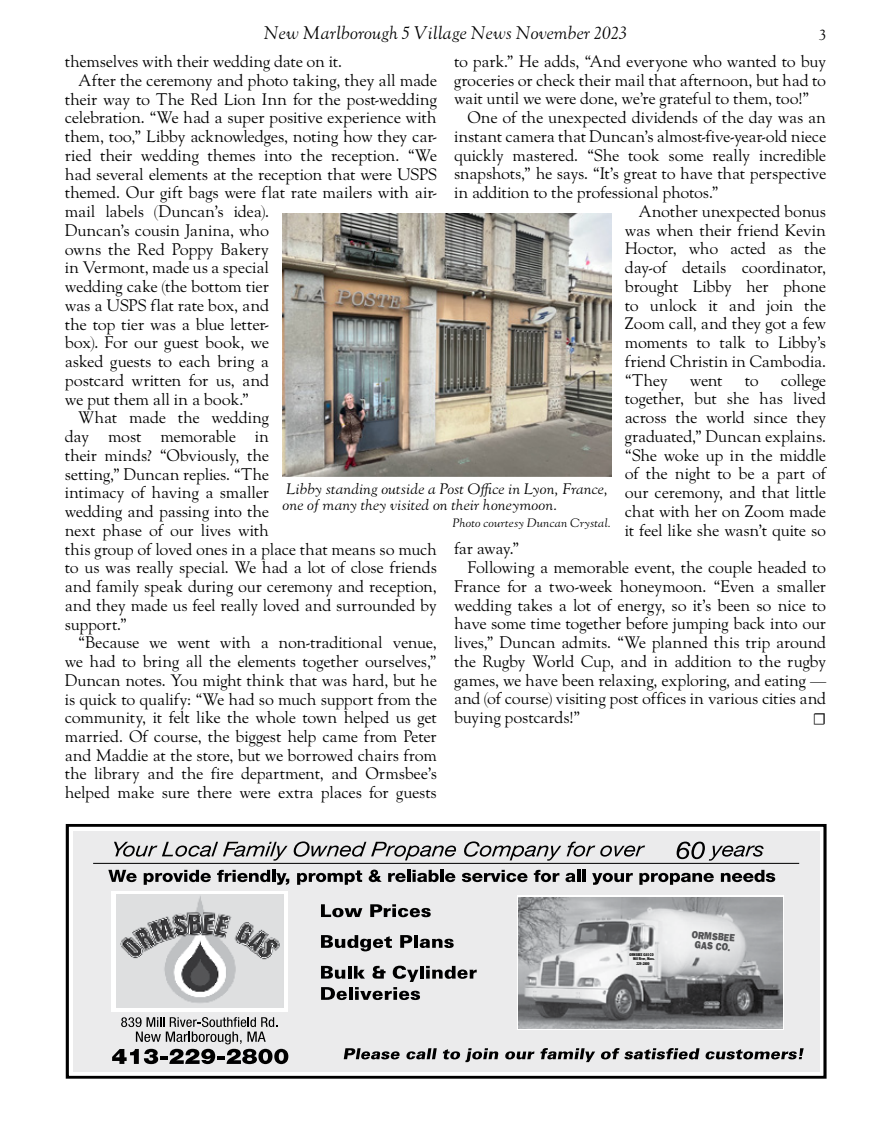
<style>
.page{position:relative;width:891px;height:1134px;background:#fff}
.page>*{position:absolute;margin:0;border:0;box-sizing:border-box;transform-origin:0 0}
.t1{font:italic 18px "LTC Goudy Oldstyle Pro";color:#000}
.t2{font:16.5px/18.8px "LTC Goudy Oldstyle Pro";letter-spacing:-.015em;color:#000;text-align:justify}
.t3{font:700 16.5px "Minion Pro";color:#000}
.t4{font:italic 15px/16.5px "LTC Goudy Oldstyle Pro";letter-spacing:.005em;color:#000;scale:1.04 1}
.t5{font:15px "LTC Goudy Oldstyle Pro";color:#000}
.t6{font:italic 12px "LTC Goudy Oldstyle Pro";letter-spacing:.015em;color:#000;scale:1.04 1}
.t7{font:800 10.5px "Franklin Gothic";color:#545456;scale:.86 1}
.t8{font:800 10.5px "Franklin Gothic";color:#515254;scale:.86 1}
.t9{font:condensed 3.9px "Franklin Gothic";color:#000;scale:.83 1}
</style>
<div class="page">
<div style="left:66px;top:824px;width:760px;height:255px;border:3px solid #000"></div>
<div style="left:73px;top:832px;width:746px;height:240px;background:#ebebec"></div>
<div style="left:112px;top:891px;width:176px;height:120px;background:#fff"></div>
<svg style="left:517px;top:895px;width:267px;height:135px;fill:#fff"></svg>
<img style="left:519px;top:897px;width:263px;height:131px">
<img style="left:116px;top:895px;width:168px;height:113px">
<hr style="left:93px;top:863px;width:706px;height:1px;background:#000">
<svg style="left:114px;top:841px;width:342px;height:20px"></svg>
<svg style="left:464px;top:841px;width:97px;height:20px"></svg>
<svg style="left:567px;top:842px;width:78px;height:15px"></svg>
<svg style="left:321px;top:904px;width:41px;height:13px"></svg>
<svg style="left:370px;top:904px;width:61px;height:13px"></svg>
<svg style="left:321px;top:935px;width:71px;height:16px"></svg>
<svg style="left:400px;top:935px;width:12px;height:13px"></svg>
<hr style="left:414px;top:935px;width:4px;height:13px;background:#000">
<svg style="left:420px;top:939px;width:34px;height:9px"></svg>
<hr style="left:420px;top:966px;width:4px;height:13px;background:#000">
<svg style="left:426px;top:966px;width:51px;height:13px"></svg>
<svg style="left:321px;top:966px;width:99px;height:34px"></svg>
<svg style="left:108px;top:870px;width:29px;height:12px"></svg>
<svg style="left:144px;top:870px;width:67px;height:15px"></svg>
<svg style="left:217px;top:870px;width:72px;height:15px"></svg>
<svg style="left:297px;top:870px;width:65px;height:15px"></svg>
<svg style="left:369px;top:870px;width:13px;height:12px"></svg>
<svg style="left:388px;top:870px;width:68px;height:12px"></svg>
<svg style="left:462px;top:870px;width:66px;height:12px"></svg>
<svg style="left:534px;top:870px;width:25px;height:12px"></svg>
<svg style="left:566px;top:870px;width:14px;height:12px"></svg>
<hr style="left:582px;top:870px;width:4px;height:12px;background:#000">
<svg style="left:592px;top:873px;width:41px;height:12px"></svg>
<svg style="left:639px;top:873px;width:75px;height:12px"></svg>
<svg style="left:721px;top:870px;width:54px;height:12px"></svg>
<svg style="left:344px;top:1048px;width:56px;height:11px"></svg>
<svg style="left:406px;top:1048px;width:31px;height:11px"></svg>
<svg style="left:443px;top:1048px;width:56px;height:14px"></svg>
<svg style="left:505px;top:1051px;width:29px;height:8px"></svg>
<svg style="left:540px;top:1048px;width:55px;height:14px"></svg>
<svg style="left:601px;top:1048px;width:203px;height:11px"></svg>
<svg style="left:677px;top:842px;width:87px;height:19px"></svg>
<svg style="left:112px;top:1017px;width:176px;height:47px"></svg>
<img style="left:283px;top:214px;width:328px;height:263px">
<p class="t1" style="left:264px;top:23px;width:365px">New Marlborough 5 Village News November 2023</p>
<p class="t5" style="left:819px;top:26px;width:9px">3</p>
<p class="t2" style="left:454px;top:52px;width:374px">to park.” He adds, “And everyone who wanted to buy groceries or check their mail that afternoon, but had to wait until we were done, we’re grateful to them, too!”</p>
<p class="t2" style="left:468px;top:108px;width:360px">One of the unexpected dividends of the day was an</p>
<p class="t2" style="left:454px;top:127px;width:374px">instant camera that Duncan’s almost-five-year-old niece</p>
<p class="t2" style="left:454px;top:146px;width:374px">quickly mastered. “She took some really incredible</p>
<p class="t2" style="left:454px;top:165px;width:374px">snapshots,” he says. “It’s great to have that perspective</p>
<p class="t2" style="left:454px;top:183px;width:266px">in addition to the professional photos.”</p>
<p class="t2" style="left:638px;top:202px;width:189px">Another unexpected bonus</p>
<p class="t2" style="left:625px;top:221px;width:203px">was when their friend Kevin</p>
<p class="t2" style="left:625px;top:240px;width:203px">Hoctor, who acted as the</p>
<p class="t2" style="left:625px;top:258px;width:203px">day-of details coordinator,</p>
<p class="t2" style="left:625px;top:277px;width:203px">brought Libby her phone</p>
<p class="t2" style="left:625px;top:296px;width:203px">to unlock it and join the</p>
<p class="t2" style="left:625px;top:315px;width:203px">Zoom call, and they got a few</p>
<p class="t2" style="left:625px;top:333px;width:203px">moments to talk to Libby’s</p>
<p class="t2" style="left:625px;top:352px;width:203px">friend Christin in Cambodia.</p>
<p class="t2" style="left:625px;top:371px;width:44px">“They</p>
<p class="t2" style="left:690px;top:371px;width:34px">went</p>
<p class="t2" style="left:745px;top:371px;width:16px">to</p>
<p class="t2" style="left:65px;top:52px;width:279px">themselves with their wedding date on it.</p>
<p class="t2" style="left:78px;top:71px;width:360px">After the ceremony and photo taking, they all made</p>
<p class="t2" style="left:65px;top:90px;width:374px">their way to The Red Lion Inn for the post-wedding</p>
<p class="t2" style="left:65px;top:109px;width:374px">celebration. “We had a super positive experience with</p>
<p class="t2" style="left:65px;top:127px;width:374px">them, too,” Libby acknowledges, noting how they car-</p>
<p class="t2" style="left:65px;top:146px;width:374px">ried their wedding themes into the reception. “We</p>
<p class="t2" style="left:65px;top:165px;width:374px">had several elements at the reception that were USPS</p>
<p class="t2" style="left:65px;top:184px;width:374px">themed. Our gift bags were flat rate mailers with air-</p>
<p class="t2" style="left:65px;top:202px;width:206px">mail labels (Duncan’s idea).</p>
<p class="t2" style="left:65px;top:221px;width:206px">Duncan’s cousin Janina, who</p>
<p class="t2" style="left:65px;top:240px;width:206px">owns the Red Poppy Bakery</p>
<p class="t2" style="left:65px;top:259px;width:206px">in Vermont, made us a special</p>
<p class="t2" style="left:65px;top:277px;width:206px">wedding cake (the bottom tier</p>
<p class="t2" style="left:65px;top:296px;width:206px">was a USPS flat rate box, and</p>
<p class="t2" style="left:65px;top:315px;width:206px">the top tier was a blue letter-</p>
<p class="t2" style="left:65px;top:334px;width:206px">box). For our guest book, we</p>
<p class="t2" style="left:65px;top:352px;width:206px">asked guests to each bring a</p>
<p class="t2" style="left:65px;top:371px;width:206px">postcard written for us, and</p>
<p class="t2" style="left:65px;top:390px;width:186px">we put them all in a book.”</p>
<p class="t2" style="left:78px;top:409px;width:192px">What made the wedding</p>
<p class="t2" style="left:65px;top:427px;width:206px">day most memorable in</p>
<p class="t2" style="left:65px;top:446px;width:206px">their minds? “Obviously, the</p>
<p class="t2" style="left:65px;top:465px;width:206px">setting,” Duncan replies. “The</p>
<p class="t2" style="left:65px;top:484px;width:206px">intimacy of having a smaller</p>
<p class="t2" style="left:65px;top:502px;width:206px">wedding and passing into the</p>
<p class="t2" style="left:65px;top:521px;width:206px">next phase of our lives with</p>
<p class="t2" style="left:65px;top:540px;width:374px">this group of loved ones in a place that means so much</p>
<p class="t2" style="left:65px;top:559px;width:374px">to us was really special. We had a lot of close friends</p>
<p class="t2" style="left:65px;top:577px;width:374px">and family speak during our ceremony and reception,</p>
<p class="t2" style="left:65px;top:596px;width:374px">and they made us feel really loved and surrounded by</p>
<p class="t2" style="left:65px;top:615px;width:64px">support.”</p>
<p class="t2" style="left:78px;top:634px;width:360px">“Because we went with a non-traditional venue,</p>
<p class="t2" style="left:65px;top:652px;width:374px">we had to bring all the elements together ourselves,”</p>
<p class="t2" style="left:65px;top:671px;width:374px">Duncan notes. You might think that was hard, but he</p>
<p class="t2" style="left:65px;top:690px;width:374px">is quick to qualify: “We had so much support from the</p>
<p class="t2" style="left:65px;top:708px;width:374px">community, it felt like the whole town helped us get</p>
<p class="t2" style="left:65px;top:727px;width:374px">married. Of course, the biggest help came from Peter</p>
<p class="t2" style="left:65px;top:746px;width:374px">and Maddie at the store, but we borrowed chairs from</p>
<p class="t2" style="left:65px;top:765px;width:374px">the library and the fire department, and Ormsbee’s</p>
<p class="t2" style="left:65px;top:783px;width:374px">helped make sure there were extra places for guests</p>
<p class="t2" style="left:625px;top:371px;width:203px;text-indent:156px">college together, but she has lived across the world since they graduated,” Duncan explains. “She woke up in the middle of the night to be a part of our ceremony, and that little chat with her on Zoom made it feel like she wasn’t quite so</p>
<p class="t4" style="left:283px;top:481px;width:315px">Libby standing outside a Post Office in Lyon, France, one of many they visited on their honeymoon.</p>
<p class="t6" style="left:453px;top:516px;width:154px">Photo courtesy Duncan Crystal.</p>
<p class="t2" style="left:454px;top:540px;width:67px">far away.”</p>
<p class="t2" style="left:468px;top:558px;width:360px">Following a memorable event, the couple headed to</p>
<p class="t2" style="left:454px;top:577px;width:374px">France for a two-week honeymoon. “Even a smaller</p>
<p class="t2" style="left:454px;top:596px;width:374px">wedding takes a lot of energy, so it’s been so nice to</p>
<p class="t2" style="left:454px;top:615px;width:374px">have some time together before jumping back into our</p>
<p class="t2" style="left:454px;top:633px;width:374px">lives,” Duncan admits. “We planned this trip around</p>
<p class="t2" style="left:454px;top:652px;width:374px">the Rugby World Cup, and in addition to the rugby</p>
<p class="t2" style="left:454px;top:671px;width:374px">games, we have been relaxing, exploring, and eating —</p>
<p class="t2" style="left:454px;top:690px;width:374px">and (of course) visiting post offices in various cities and</p>
<p class="t2" style="left:454px;top:708px;width:128px">buying postcards!”</p>
<p class="t3" style="left:813px;top:707px;width:15px">☐</p>
<p class="t9" style="left:630px;top:952px;width:30px">ORMSBEE GAS CO</p>
<p class="t9" style="left:633px;top:956px;width:28px">Mill River, Mass.</p>
<p class="t9" style="left:636px;top:961px;width:17px">229-2800</p>
<p class="t7" style="left:692px;top:928px;width:52px;rotate:5deg">ORMSBEE</p>
<p class="t8" style="left:695px;top:938px;width:43px;rotate:5deg">GAS CO.</p>
</div>
